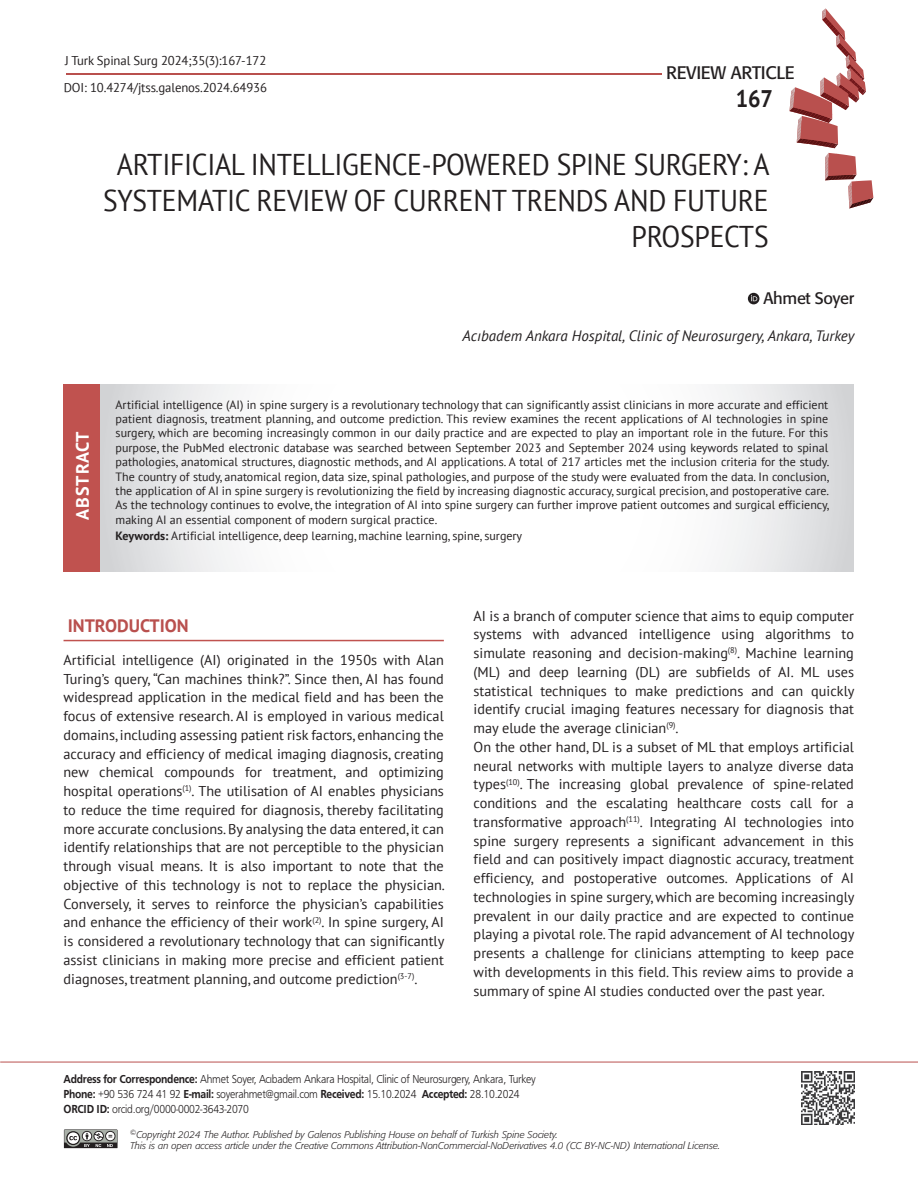
<style>
.page{position:relative;width:918px;height:1188px;background:#fff}
.page>*{position:absolute;margin:0;border:0;box-sizing:border-box;transform-origin:0 0}
.t1{font:30px/36px "PT Sans";letter-spacing:-.01em;color:#231f20;text-align:right;scale:.92 1}
.t2{font:700 24px "PT Sans";color:#231f20;scale:.92 1}
.t3{font:18px "Formata Tr";letter-spacing:-.015em;color:#231f20}
.t4{font:700 18px "PT Sans";color:#b9504e}
.t5{font:700 18px "PT Sans";letter-spacing:.05em;color:#fff}
.t6{font:16.5px "Formata Tr";letter-spacing:-.02em;color:#231f20}
.t7{font:italic 15px "PT Sans";color:#231f20}
.t8{font:14.25px/18.8px "PT Sans";color:#231f20;text-align:justify}
.t9{font:12.75px "PT Sans";letter-spacing:-.01em;color:#231f20}
.t10{font:12px/14.4px "PT Sans";color:#231f20;text-align:justify}
.t11{font:12px/15px "Frugal Normal Tr";letter-spacing:-.025em;color:#231f20;scale:.9 1}
.t12{font:9.75px/11.2px "Formata Light Ita Tr";color:#231f20}
.s1{font-weight:700}
.s2{font-family:"Frugal Bold Tr"}
</style>
<div class="page">
<hr style="left:66px;top:73px;width:595px;height:1px;background:#b9504e">
<svg style="left:790px;top:8px;width:83px;height:200px"></svg>
<svg style="left:64px;top:1129px;width:53px;height:19px"></svg>
<hr style="left:0;top:1062px;width:918px;height:1px;background:#b9504e">
<img style="left:801px;top:1071px;width:53px;height:53px">
<div style="left:64px;top:385px;width:37px;height:187px;background:#c0524f"></div>
<hr style="left:64px;top:640px;width:380px;height:1px;background:#c0524f">
<svg style="left:101px;top:385px;width:753px;height:187px"></svg>
<div style="left:748px;top:293px;width:11px;height:11px;background:#231f20;border-radius:50%"></div>
<svg style="left:751px;top:295px;width:6px;height:6px"></svg>
<p class="t9" style="left:65px;top:52px;width:203px">J Turk Spinal Surg 2024;35(3):167-172</p>
<p class="t9" style="left:64px;top:79px;width:205px">DOI: 10.4274/jtss.galenos.2024.64936</p>
<p class="t3" style="left:666px;top:62px;width:130px">REVIEW ARTICLE</p>
<h2 class="t2" style="left:736px;top:83px;width:42px">167</h2>
<h1 class="t1" style="left:103px;top:146px;width:726px">ARTIFICIAL INTELLIGENCE-POWERED SPINE SURGERY: A<br>SYSTEMATIC REVIEW OF CURRENT TRENDS AND FUTURE<br>PROSPECTS</h1>
<p class="t6" style="left:764px;top:289px;width:92px">Ahmet Soyer</p>
<p class="t5" style="left:71px;top:520px;width:90px;rotate:-90deg">ABSTRACT</p>
<p class="t7" style="left:463px;top:326px;width:393px">Acıbadem Ankara Hospital, Clinic of Neurosurgery, Ankara, Turkey</p>
<p class="t10" style="left:116px;top:397px;width:715px">Artificial intelligence (AI) in spine surgery is a revolutionary technology that can significantly assist clinicians in more accurate and efficient patient diagnosis, treatment planning, and outcome prediction. This review examines the recent applications of AI technologies in spine surgery, which are becoming increasingly common in our daily practice and are expected to play an important role in the future. For this purpose, the PubMed electronic database was searched between September 2023 and September 2024 using keywords related to spinal pathologies, anatomical structures, diagnostic methods, and AI applications. A total of 217 articles met the inclusion criteria for the study.<br>The country of study, anatomical region, data size, spinal pathologies, and purpose of the study were evaluated from the data. In conclusion, the application of AI in spine surgery is revolutionizing the field by increasing diagnostic accuracy, surgical precision, and postoperative care.<br>As the technology continues to evolve, the integration of AI into spine surgery can further improve patient outcomes and surgical efficiency, making AI an essential component of modern surgical practice.</p>
<p class="t10" style="left:116px;top:529px;width:408px"><span class="s1">Keywords:</span> Artificial intelligence, deep learning, machine learning, spine, surgery</p>
<p class="t4" style="left:68px;top:613px;width:122px">INTRODUCTION</p>
<p class="t8" style="left:64px;top:650px;width:383px">Artificial intelligence (AI) originated in the 1950s with Alan Turing’s query, “Can machines think?”. Since then, AI has found widespread application in the medical field and has been the focus of extensive research. AI is employed in various medical domains, including assessing patient risk factors, enhancing the accuracy and efficiency of medical imaging diagnosis, creating new chemical compounds for treatment, and optimizing hospital operations<sup>(1)</sup>. The utilisation of AI enables physicians to reduce the time required for diagnosis, thereby facilitating more accurate conclusions. By analysing the data entered, it can identify relationships that are not perceptible to the physician through visual means. It is also important to note that the objective of this technology is not to replace the physician.<br>Conversely, it serves to reinforce the physician’s capabilities and enhance the efficiency of their work<sup>(2)</sup>. In spine surgery, AI is considered a revolutionary technology that can significantly assist clinicians in making more precise and efficient patient diagnoses, treatment planning, and outcome prediction<sup>(3-7)</sup>.</p>
<p class="t8" style="left:474px;top:606px;width:382px;text-align:left">AI is a branch of computer science that aims to equip computer systems with advanced intelligence using algorithms to simulate reasoning and decision-making<sup>(8)</sup>. Machine learning (ML) and deep learning (DL) are subfields of AI. ML uses statistical techniques to make predictions and can quickly identify crucial imaging features necessary for diagnosis that may elude the average clinician<sup>(9)</sup>.<br>On the other hand, DL is a subset of ML that employs artificial neural networks with multiple layers to analyze diverse data types<sup>(10)</sup>. The increasing global prevalence of spine-related conditions and the escalating healthcare costs call for a transformative approach<sup>(11)</sup>. Integrating AI technologies into spine surgery represents a significant advancement in this field and can positively impact diagnostic accuracy, treatment efficiency, and postoperative outcomes. Applications of AI technologies in spine surgery, which are becoming increasingly prevalent in our daily practice and are expected to continue playing a pivotal role. The rapid advancement of AI technology presents a challenge for clinicians attempting to keep pace with developments in this field. This review aims to provide a summary of spine AI studies conducted over the past year.</p>
<p class="t11" style="left:64px;top:1072px;width:526px"><span class="s2">Address for Correspondence:</span> Ahmet Soyer, Acıbadem Ankara Hospital, Clinic of Neurosurgery, Ankara, Turkey<br><span class="s2">Phone:</span> +90 536 724 41 92 <span class="s2">E-mail:</span> soyerahmet@gmail.com <span class="s2">Received:</span> 15.10.2024 <span class="s2">Accepted:</span> 28.10.2024<br><span class="s2">ORCID ID:</span> orcid.org/0000-0002-3643-2070</p>
<p class="t12" style="left:130px;top:1129px;width:592px"><sup>©</sup>Copyright 2024 The Author. Published by Galenos Publishing House on behalf of Turkish Spine Society.<br>This is an open access article under the Creative Commons Attribution-NonCommercial-NoDerivatives 4.0 (CC BY-NC-ND) International License.</p>
</div>
